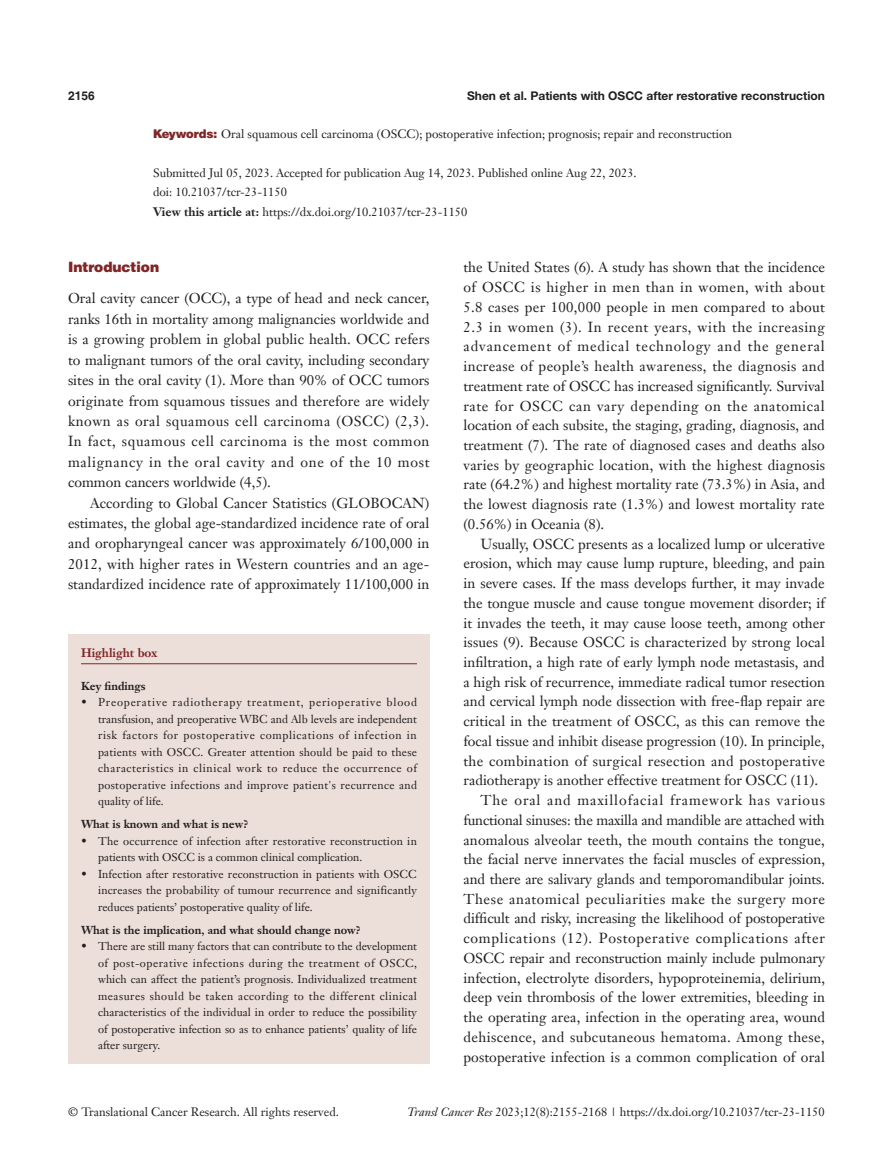
<style>
.page{position:relative;width:893px;height:1170px;background:#fff}
.page>*{position:absolute;margin:0;border:0;box-sizing:border-box;transform-origin:0 0}
.t1{font:14.25px/19.6px "Janson Text LT";color:#231f20;text-align:justify}
._1ji-zhengti{font:900 14.25px "Helvetica";color:#812627}
.A-Keywords{font:12px "Janson Text LT";color:#231f20}
.A-time{font:12px "Janson Text LT";color:#231f20}
.A-View_this_article{font:12px "Janson Text LT";color:#231f20}
.t2{font:700 12px "Helvetica Neue LT Pro";color:#231f20}
.A-doi{font:12px "Janson Text LT";color:#231f20}
.Cite{font:700 12px "Janson Text LT";color:#812627}
.t3{font:700 12px "Helvetica";color:#231f20}
.Cite-2{font:11.25px/16.5px "Janson Text LT";color:#231f20;text-align:justify}
.Cite-3{font:11.25px/16.5px "Janson Text LT";letter-spacing:.025em;color:#231f20}
.Cite-4{font:700 11.25px "Janson Text LT";color:#231f20}
.s1{font-family:"Helvetica AME";color:#812627}
.s2{font-weight:700}
.s3{font-style:italic}
</style>
<div class="page">
<div style="left:68px;top:634px;width:362px;height:429px;background:#ecdfd9"></div>
<hr style="left:81px;top:663px;width:336px;height:1px;background:#812627">
<p class="t3" style="left:68px;top:88px;width:28px">2156</p>
<p class="t2" style="left:467px;top:88px;width:359px">Shen et al. Patients with OSCC after restorative reconstruction</p>
<p class="A-Keywords" style="left:153px;top:126px;width:581px"><span class="s1">Keywords:</span> Oral squamous cell carcinoma (OSCC); postoperative infection; prognosis; repair and reconstruction</p>
<p class="A-time" style="left:153px;top:165px;width:485px">Submitted Jul 05, 2023. Accepted for publication Aug 14, 2023. Published online Aug 22, 2023.</p>
<p class="A-doi" style="left:153px;top:185px;width:135px">doi: 10.21037/tcr-23-1150</p>
<p class="A-View_this_article" style="left:153px;top:204px;width:316px"><span class="s2">View this article at:</span> https://dx.doi.org/10.21037/tcr-23-1150</p>
<p class="_1ji-zhengti" style="left:68px;top:258px;width:93px">Introduction</p>
<p class="t1" style="left:68px;top:288px;width:363px;line-height:20.4px">Oral cavity cancer (OCC), a type of head and neck cancer, ranks 16th in mortality among malignancies worldwide and is a growing problem in global public health. OCC refers to malignant tumors of the oral cavity, including secondary sites in the oral cavity (1). More than 90% of OCC tumors originate from squamous tissues and therefore are widely known as oral squamous cell carcinoma (OSCC) (2,3).<br>In fact, squamous cell carcinoma is the most common malignancy in the oral cavity and one of the 10 most common cancers worldwide (4,5).</p>
<p class="t1" style="left:68px;top:492px;width:363px;line-height:20.4px;text-indent:22px">According to Global Cancer Statistics (GLOBOCAN) estimates, the global age-standardized incidence rate of oral and oropharyngeal cancer was approximately 6/100,000 in 2012, with higher rates in Western countries and an age&shy;standardized incidence rate of approximately 11/100,000 in</p>
<p class="Cite" style="left:81px;top:645px;width:78px">Highlight box</p>
<p class="Cite-4" style="left:81px;top:678px;width:66px">Key findings</p>
<p class="Cite-2" style="left:98px;top:694px;width:321px;text-indent:-17px">• Preoperative radiotherapy treatment, perioperative blood transfusion, and preoperative WBC and Alb levels are independent risk factors for postoperative complications of infection in patients with OSCC. Greater attention should be paid to these characteristics in clinical work to reduce the occurrence of postoperative infections and improve patient's recurrence and quality of life.</p>
<p class="Cite-4" style="left:81px;top:817px;width:169px">What is known and what is new?</p>
<p class="Cite-3" style="left:98px;top:832px;width:320px;text-indent:-17px">• The occurrence of infection after restorative reconstruction in patients with OSCC is a common clinical complication.</p>
<p class="Cite-2" style="left:98px;top:865px;width:320px;text-indent:-17px">• Infection after restorative reconstruction in patients with OSCC increases the probability of tumour recurrence and significantly reduces patients’ postoperative quality of life.</p>
<p class="Cite-4" style="left:81px;top:922px;width:281px">What is the implication, and what should change now?</p>
<p class="Cite-2" style="left:98px;top:937px;width:321px;text-indent:-17px">• There are still many factors that can contribute to the development of post-operative infections during the treatment of OSCC, which can affect the patient’s prognosis. Individualized treatment measures should be taken according to the different clinical characteristics of the individual in order to reduce the possibility of postoperative infection so as to enhance patients’ quality of life after surgery.</p>
<p class="t1" style="left:463px;top:257px;width:363px">the United States (6). A study has shown that the incidence of OSCC is higher in men than in women, with about 5.8 cases per 100,000 people in men compared to about 2.3 in women (3). In recent years, with the increasing advancement of medical technology and the general increase of people’s health awareness, the diagnosis and treatment rate of OSCC has increased significantly. Survival rate for OSCC can vary depending on the anatomical location of each subsite, the staging, grading, diagnosis, and treatment (7). The rate of diagnosed cases and deaths also varies by geographic location, with the highest diagnosis rate (64.2%) and highest mortality rate (73.3%) in Asia, and the lowest diagnosis rate (1.3%) and lowest mortality rate (0.56%) in Oceania (8).</p>
<p class="t1" style="left:463px;top:533px;width:363px;text-indent:17px">Usually, OSCC presents as a localized lump or ulcerative erosion, which may cause lump rupture, bleeding, and pain in severe cases. If the mass develops further, it may invade the tongue muscle and cause tongue movement disorder; if it invades the teeth, it may cause loose teeth, among other issues (9). Because OSCC is characterized by strong local infiltration, a high rate of early lymph node metastasis, and a high risk of recurrence, immediate radical tumor resection and cervical lymph node dissection with free-flap repair are critical in the treatment of OSCC, as this can remove the focal tissue and inhibit disease progression (10). In principle, the combination of surgical resection and postoperative radiotherapy is another effective treatment for OSCC (11).</p>
<p class="t1" style="left:463px;top:790px;width:363px;text-indent:17px">The oral and maxillofacial framework has various functional sinuses: the maxilla and mandible are attached with anomalous alveolar teeth, the mouth contains the tongue, the facial nerve innervates the facial muscles of expression, and there are salivary glands and temporomandibular joints.<br>These anatomical peculiarities make the surgery more difficult and risky, increasing the likelihood of postoperative complications (12). Postoperative complications after OSCC repair and reconstruction mainly include pulmonary infection, electrolyte disorders, hypoproteinemia, delirium, deep vein thrombosis of the lower extremities, bleeding in the operating area, infection in the operating area, wound dehiscence, and subcutaneous hematoma. Among these, postoperative infection is a common complication of oral</p>
<p class="A-Keywords" style="left:68px;top:1104px;width:272px">© Translational Cancer Research. All rights reserved.</p>
<p class="A-Keywords" style="left:407px;top:1104px;width:419px"><span class="s3">Transl Cancer Res</span> 2023;12(8):2155-2168 | https://dx.doi.org/10.21037/tcr-23-1150</p>
</div>
